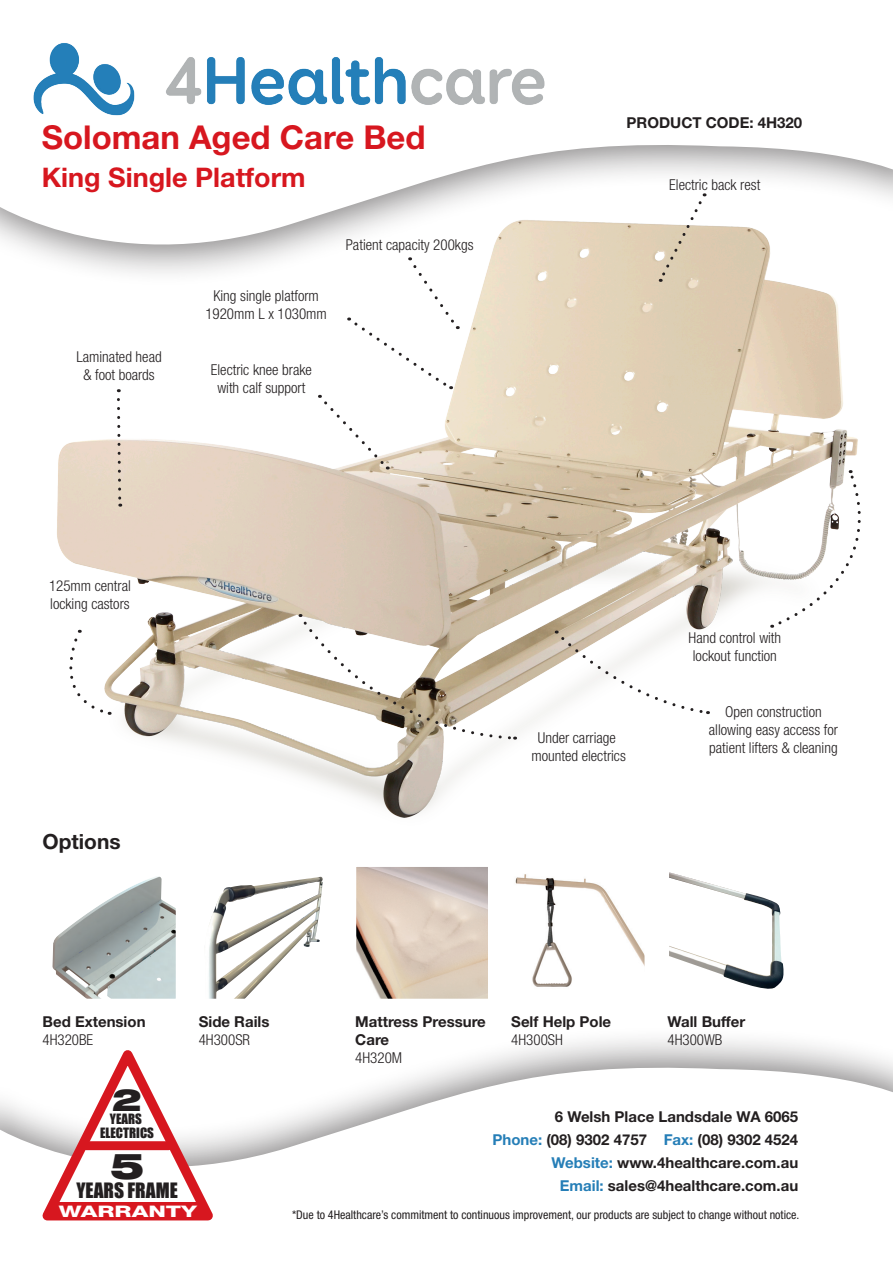
<style>
.page{position:relative;width:893px;height:1263px;background:#fff}
.page>*{position:absolute;margin:0;border:0;box-sizing:border-box;transform-origin:0 0}
.t1{font:900 expanded 35.7px "Helvetica Neue";color:#231f20}
.t2{font:700 32.85px "Helvetica Neue";color:#d7171f}
.t3{font:900 expanded 30.6px "Helvetica Neue";color:#231f20}
.t4{font:700 27px "Helvetica Neue";color:#d7171f}
.t5{font:700 20.85px "Helvetica Neue";color:#231f20}
.t6{font:19.5px "Impact";color:#231f20}
.t7{font:800 15.9px "Helvetica Neue";color:#fff;scale:1.49 1}
.t8{font:300 condensed 15px/18px "Helvetica Neue";color:#231f20;text-align:center}
.t9{font:700 15px/18px "Helvetica Neue";color:#231f20}
.t10{font:13.05px "Impact";color:#231f20}
.t11{font:condensed 12px "Helvetica Neue";color:#231f20}
.s1{color:#257eb7}
</style>
<div class="page">
<img style="left:57px;top:286px;width:801px;height:532px">
<div style="left:0;top:1026px;width:893px;height:237px;background:#231f20;opacity:.53"></div>
<svg style="left:0;top:1061px;width:893px;height:202px"></svg>
<svg style="left:0;top:145px;width:893px;height:137px"></svg>
<svg style="left:658px;top:193px;width:47px;height:89px"></svg>
<svg style="left:556px;top:630px;width:152px;height:85px"></svg>
<svg style="left:300px;top:614px;width:216px;height:127px"></svg>
<svg style="left:61px;top:630px;width:49px;height:86px"></svg>
<svg style="left:115px;top:389px;width:8px;height:118px"></svg>
<svg style="left:319px;top:257px;width:140px;height:212px"></svg>
<svg style="left:772px;top:470px;width:89px;height:158px"></svg>
<img style="left:52px;top:876px;width:122px;height:121px">
<div style="left:43px;top:865px;width:134px;height:135px;border:2px solid #fff"></div>
<img style="left:209px;top:877px;width:114px;height:120px">
<img style="left:358px;top:868px;width:128px;height:129px">
<div style="left:355px;top:865px;width:134px;height:135px;border:2px solid #fff"></div>
<img style="left:515px;top:874px;width:128px;height:113px">
<img style="left:670px;top:872px;width:114px;height:117px">
<svg style="left:32px;top:1042px;width:192px;height:183px"></svg>
<div style="left:86px;top:1141px;width:83px;height:9px;background:#d7171f"></div>
<div style="left:54px;top:1202px;width:150px;height:16px;background:#d7171f"></div>
<img style="left:33px;top:43px;width:512px;height:73px">
<p class="t2" style="left:42px;top:117px;width:385px">Soloman Aged Care Bed</p>
<p class="t4" style="left:42px;top:160px;width:265px">King Single Platform</p>
<p class="t8" style="left:76px;top:348px;width:87px">Laminated head &amp; foot boards</p>
<p class="t8" style="left:213px;top:287px;width:107px">King single platform</p>
<p class="t8" style="left:205px;top:305px;width:123px">1920mm L x 1030mm</p>
<p class="t8" style="left:211px;top:361px;width:103px">Electric knee brake with calf support</p>
<p class="t8" style="left:346px;top:235px;width:129px">Patient capacity 200kgs</p>
<p class="t9" style="left:627px;top:114px;width:177px">PRODUCT CODE: 4H320</p>
<p class="t8" style="left:669px;top:175px;width:93px">Electric back rest</p>
<p class="t8" style="left:49px;top:577px;width:83px;text-align:left">125mm central locking castors</p>
<p class="t5" style="left:43px;top:829px;width:80px">Options</p>
<p class="t9" style="left:43px;top:1012px;width:105px">Bed Extension</p>
<p class="t8" style="left:43px;top:1030px;width:52px">4H320BE</p>
<p class="t9" style="left:199px;top:1012px;width:72px">Side Rails</p>
<p class="t8" style="left:199px;top:1030px;width:53px">4H300SR</p>
<p class="t8" style="left:538px;top:728px;width:80px">Under carriage</p>
<p class="t8" style="left:531px;top:746px;width:96px">mounted electrics</p>
<p class="t8" style="left:688px;top:629px;width:94px;text-align:left">Hand control with lockout function</p>
<p class="t8" style="left:709px;top:702px;width:131px">Open construction allowing easy access for patient lifters &amp; cleaning</p>
<p class="t9" style="left:355px;top:1012px;width:132px">Mattress Pressure<br>Care</p>
<p class="t8" style="left:355px;top:1048px;width:48px">4H320M</p>
<p class="t9" style="left:511px;top:1012px;width:101px">Self Help Pole</p>
<p class="t8" style="left:511px;top:1030px;width:53px">4H300SH</p>
<p class="t9" style="left:667px;top:1012px;width:79px">Wall Buffer</p>
<p class="t8" style="left:667px;top:1030px;width:56px">4H300WB</p>
<h3 class="t3" style="left:112px;top:1080px;width:31px">2</h3>
<p class="t10" style="left:100px;top:1124px;width:55px">ELECTRICS</p>
<h1 class="t1" style="left:110px;top:1143px;width:36px">5</h1>
<h3 class="t6" style="left:76px;top:1179px;width:103px">YEARS FRAME</h3>
<p class="t7" style="left:59px;top:1202px;width:94px">WARRANTY</p>
<p class="t10" style="left:110px;top:1111px;width:34px">YEARS</p>
<p class="t9" style="left:555px;top:1107px;width:245px">6 Welsh Place Landsdale WA 6065</p>
<p class="t9" style="left:492px;top:1130px;width:307px"><span class="s1">Phone:</span> (08) 9302 4757 <span class="s1">Fax:</span> (08) 9302 4524</p>
<p class="t9" style="left:552px;top:1153px;width:248px"><span class="s1">Website:</span> www.4healthcare.com.au</p>
<p class="t9" style="left:560px;top:1176px;width:240px"><span class="s1">Email:</span> sales@4healthcare.com.au</p>
<p class="t11" style="left:292px;top:1208px;width:509px">*Due to 4Healthcare’s commitment to continuous improvement, our products are subject to change without notice.</p>
</div>
